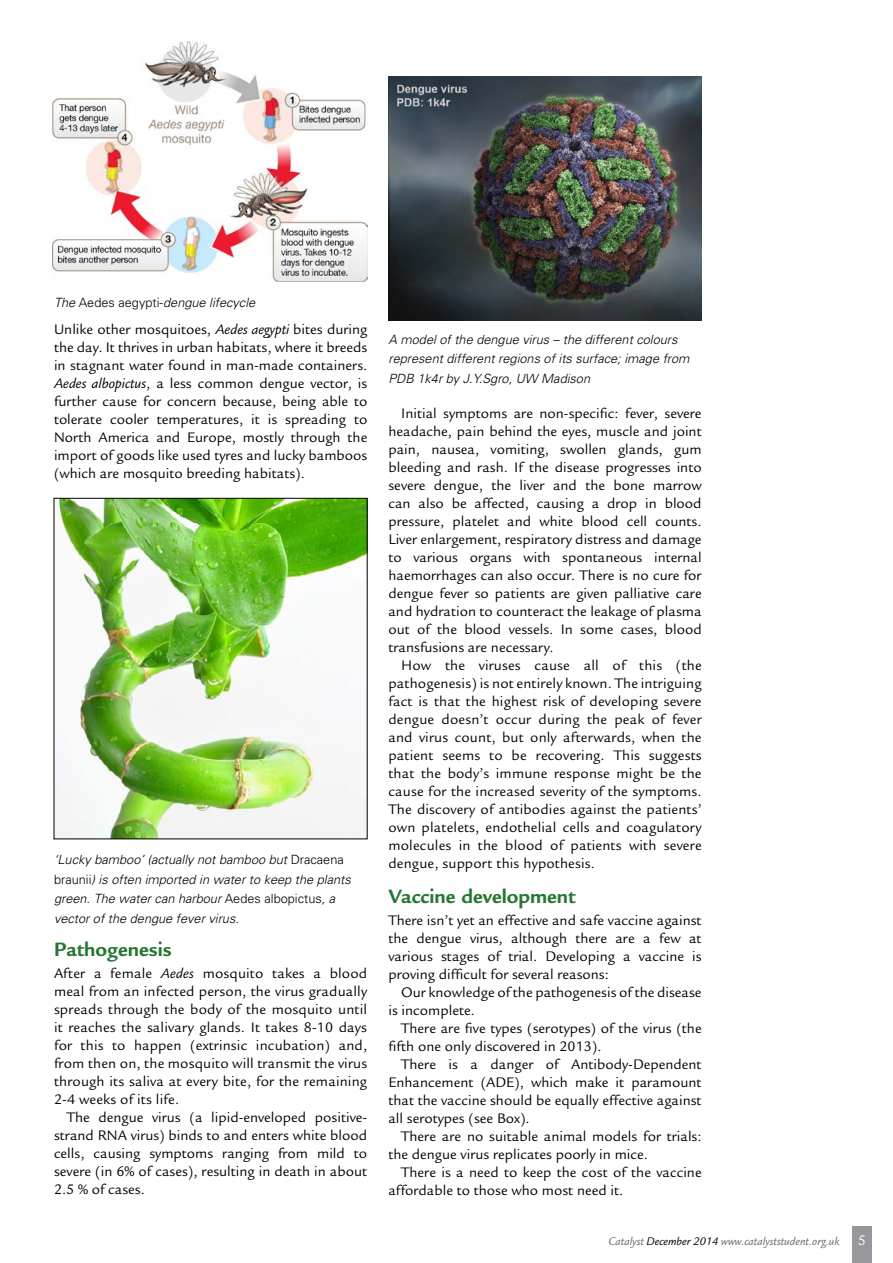
<style>
.page{position:relative;width:893px;height:1263px;background:#fff}
.page>*{position:absolute;margin:0;border:0;box-sizing:border-box;transform-origin:0 0}
.t1{font:700 21px "Legacy Sans";color:#257631}
.t2{font:15px/18px "Legacy Sans";color:#000;text-align:justify}
.t3{font:italic 300 12.75px/19.5px "Univers";color:#000}
.t4{font:italic 12px "Legacy Sans";color:#68676c}
.s1{font-style:normal}
.s2{font-style:italic}
.s3{color:#000}
.s4{font-style:normal;font-size:15px;color:#fff}
</style>
<div class="page">
<div style="left:852px;top:1226px;width:20px;height:37px;background:#98989c"></div>
<img style="left:388px;top:77px;width:314px;height:243px">
<img style="left:56px;top:500px;width:309px;height:337px">
<img style="left:52px;top:42px;width:315px;height:240px">
<p class="t3" style="left:54px;top:292px;width:203px">The <span class="s1">Aedes aegypti-</span>dengue lifecycle</p>
<p class="t2" style="left:54px;top:320px;width:315px">Unlike other mosquitoes, <span class="s2">Aedes aegypti</span> bites during the day. It thrives in urban habitats, where it breeds in stagnant water found in man-made containers.<br><span class="s2">Aedes albopictus</span>, a less common dengue vector, is further cause for concern because, being able to tolerate cooler temperatures, it is spreading to North America and Europe, mostly through the import of goods like used tyres and lucky bamboos (which are mosquito breeding habitats).</p>
<p class="t3" style="left:54px;top:849px;width:298px">‘Lucky bamboo’ (actually not bamboo but <span class="s1">Dracaena braunii</span>) is often imported in water to keep the plants green. The water can harbour <span class="s1">Aedes albopictus</span>, a vector of the dengue fever virus.</p>
<h1 class="t1" style="left:54px;top:937px;width:119px">Pathogenesis</h1>
<p class="t2" style="left:54px;top:965px;width:315px">After a female <span class="s2">Aedes</span> mosquito takes a blood meal from an infected person, the virus gradually spreads through the body of the mosquito until it reaches the salivary glands. It takes 8-10 days for this to happen (extrinsic incubation) and, from then on, the mosquito will transmit the virus through its saliva at every bite, for the remaining 2-4 weeks of its life.</p>
<p class="t2" style="left:54px;top:1109px;width:315px;text-indent:13px">The dengue virus (a lipid-enveloped positive&shy;strand RNA virus) binds to and enters white blood cells, causing symptoms ranging from mild to severe (in 6% of cases), resulting in death in about 2.5 % of cases.</p>
<p class="t3" style="left:388px;top:329px;width:303px">A model of the dengue virus – the different colours represent different regions of its surface; image from<br>PDB 1k4r by J.Y.Sgro, UW Madison</p>
<p class="t2" style="left:388px;top:404px;width:315px;text-indent:13px">Initial symptoms are non-specific: fever, severe headache, pain behind the eyes, muscle and joint pain, nausea, vomiting, swollen glands, gum bleeding and rash. If the disease progresses into severe dengue, the liver and the bone marrow can also be affected, causing a drop in blood pressure, platelet and white blood cell counts.<br>Liver enlargement, respiratory distress and damage to various organs with spontaneous internal haemorrhages can also occur. There is no cure for dengue fever so patients are given palliative care and hydration to counteract the leakage of plasma out of the blood vessels. In some cases, blood transfusions are necessary.</p>
<p class="t2" style="left:388px;top:656px;width:315px;text-indent:13px">How the viruses cause all of this (the pathogenesis) is not entirely known. The intriguing fact is that the highest risk of developing severe dengue doesn’t occur during the peak of fever and virus count, but only afterwards, when the patient seems to be recovering. This suggests that the body’s immune response might be the cause for the increased severity of the symptoms.<br>The discovery of antibodies against the patients’ own platelets, endothelial cells and coagulatory molecules in the blood of patients with severe dengue, support this hypothesis.</p>
<h1 class="t1" style="left:388px;top:884px;width:189px">Vaccine development</h1>
<p class="t2" style="left:388px;top:912px;width:315px">There isn’t yet an effective and safe vaccine against the dengue virus, although there are a few at various stages of trial. Developing a vaccine is proving difficult for several reasons:</p>
<p class="t2" style="left:388px;top:984px;width:315px;text-indent:13px">Our knowledge of the pathogenesis of the disease is incomplete.</p>
<p class="t2" style="left:388px;top:1020px;width:315px;text-indent:13px">There are five types (serotypes) of the virus (the fifth one only discovered in 2013).</p>
<p class="t2" style="left:388px;top:1056px;width:315px;text-indent:13px">There is a danger of Antibody-Dependent Enhancement (ADE), which make it paramount that the vaccine should be equally effective against all serotypes (see Box).</p>
<p class="t2" style="left:388px;top:1128px;width:315px;text-indent:13px">There are no suitable animal models for trials: the dengue virus replicates poorly in mice.</p>
<p class="t2" style="left:388px;top:1164px;width:315px;text-indent:13px">There is a need to keep the cost of the vaccine affordable to those who most need it.</p>
<p class="t4" style="left:608px;top:1235px;width:259px">Catalyst <span class="s3">December 2014</span> www.catalyststudent.org.uk <span class="s4">5</span></p>
</div>
